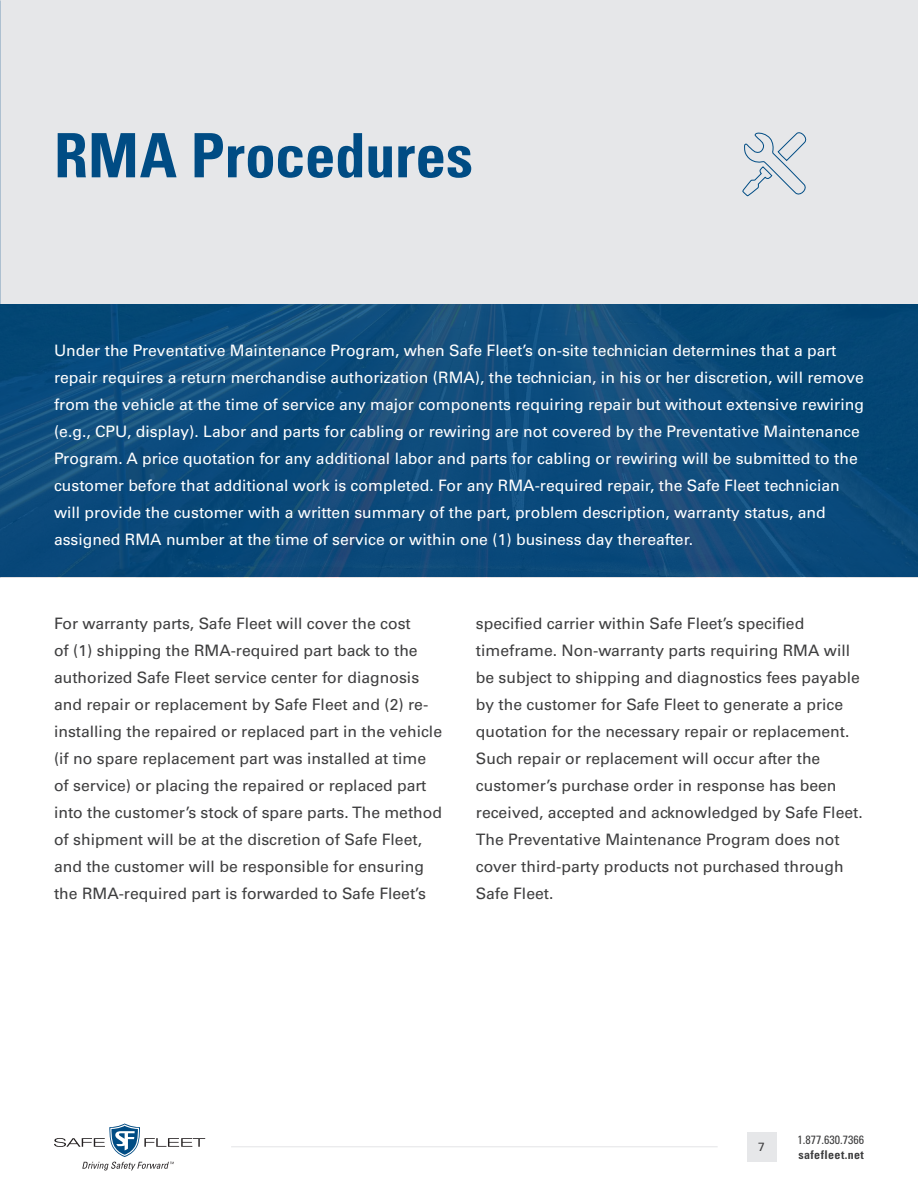
<style>
.page{position:relative;width:918px;height:1188px;background:#fff}
.page>*{position:absolute;margin:0;border:0;box-sizing:border-box;transform-origin:0 0}
.t1{font:700 condensed 61.2px "Univers LT Pro";letter-spacing:-.005em;color:#004c84}
.Body{font:15.75px/27px "Univers LT Pro 55 Roman";color:#3e3e3f}
.Body-2{font:15.75px/27px "Univers LT Pro 55 Roman";color:#fff}
.t2{font:condensed 12px "Univers LT Pro";color:#3e3e3f}
.t3{font:700 condensed 12px "Univers LT Pro";letter-spacing:.035em;color:#3e3e3f}
.t4{font:12px "Univers LT Pro 55 Roman";color:#3e3e3f}
</style>
<div class="page">
<div style="left:747px;top:1132px;width:29px;height:30px;background:#e6e7e9"></div>
<hr style="left:231px;top:1146px;width:487px;height:1px;background:#e6e7e9">
<svg style="left:54px;top:1123px;width:151px;height:47px"></svg>
<div style="left:0;top:0;width:918px;height:305px;background:#e6e7e9"></div>
<svg style="left:742px;top:132px;width:65px;height:65px"></svg>
<img style="left:0;top:305px;width:918px;height:272px">
<p class="t1" style="left:54px;top:118px;width:421px">RMA Procedures</p>
<p class="Body-2" style="left:54px;top:337px;width:812px">Under the Preventative Maintenance Program, when Safe Fleet’s on-site technician determines that a part repair requires a return merchandise authorization (RMA), the technician, in his or her discretion, will remove from the vehicle at the time of service any major components requiring repair but without extensive rewiring (e.g., CPU, display). Labor and parts for cabling or rewiring are not covered by the Preventative Maintenance Program. A price quotation for any additional labor and parts for cabling or rewiring will be submitted to the customer before that additional work is completed. For any RMA-required repair, the Safe Fleet technician will provide the customer with a written summary of the part, problem description, warranty status, and assigned RMA number at the time of service or within one (1) business day thereafter.</p>
<p class="Body" style="left:54px;top:609px;width:390px">For warranty parts, Safe Fleet will cover the cost<br>of (1) shipping the RMA-required part back to the authorized Safe Fleet service center for diagnosis and repair or replacement by Safe Fleet and (2) re&shy;installing the repaired or replaced part in the vehicle (if no spare replacement part was installed at time of service) or placing the repaired or replaced part into the customer’s stock of spare parts. The method of shipment will be at the discretion of Safe Fleet, and the customer will be responsible for ensuring the RMA-required part is forwarded to Safe Fleet’s</p>
<p class="Body" style="left:476px;top:609px;width:388px">specified carrier within Safe Fleet’s specified timeframe. Non-warranty parts requiring RMA will be subject to shipping and diagnostics fees payable by the customer for Safe Fleet to generate a price quotation for the necessary repair or replacement.<br>Such repair or replacement will occur after the customer’s purchase order in response has been received, accepted and acknowledged by Safe Fleet.<br>The Preventative Maintenance Program does not cover third-party products not purchased through Safe Fleet.</p>
<p class="t4" style="left:758px;top:1139px;width:8px">7</p>
<p class="t2" style="left:797px;top:1132px;width:68px">1.877.630.7366</p>
<p class="t3" style="left:798px;top:1147px;width:67px">safefleet.net</p>
</div>
